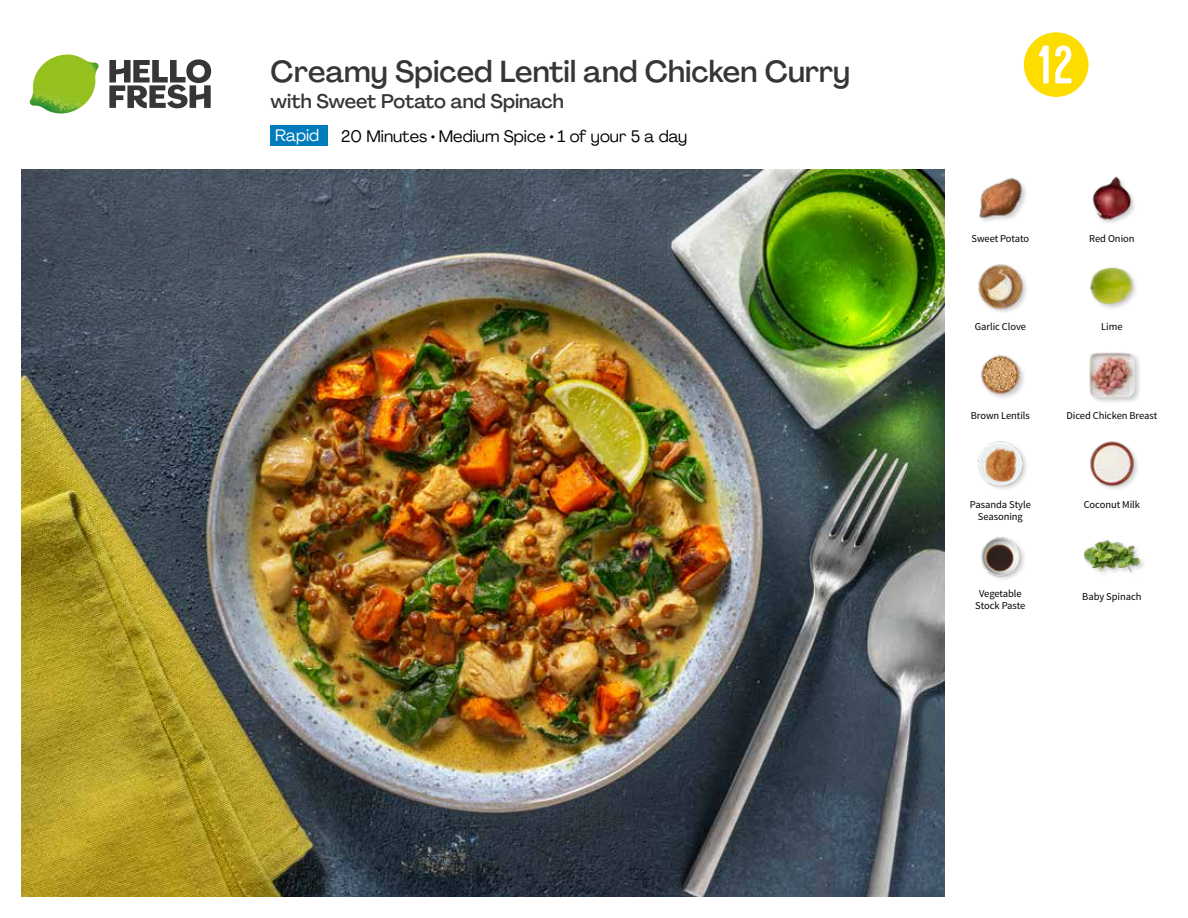
<style>
.page{position:relative;width:1188px;height:918px;background:#fff}
.page>*{position:absolute;margin:0;border:0;box-sizing:border-box;transform-origin:0 0}
.t1{font:54px "Kapra";color:#fff}
.t2{font:500 30px "Agrandir";letter-spacing:-.005em;color:#373636}
.t3{font:500 19.5px "Agrandir";color:#373636}
.t4{font:16.5px "Agrandir";color:#000}
.t5{font:16.5px "Agrandir";color:#fff}
.t6{font:10.5px/12px "Source Sans Pro";letter-spacing:-.005em;color:#000;text-align:center}
</style>
<div class="page">
<svg style="left:109px;top:59px;width:102px;height:49px"></svg>
<img style="left:30px;top:55px;width:69px;height:59px">
<img style="left:21px;top:170px;width:924px;height:727px">
<img style="left:980px;top:537px;width:45px;height:42px">
<div style="left:1083px;top:539px;width:64px;height:40px;background:#000;opacity:.2"></div>
<img style="left:1083px;top:539px;width:58px;height:40px">
<img style="left:981px;top:355px;width:43px;height:43px">
<img style="left:978px;top:441px;width:49px;height:48px">
<img style="left:1090px;top:441px;width:48px;height:48px">
<div style="left:1089px;top:351px;width:54px;height:54px;background:#000;opacity:.2"></div>
<img style="left:1090px;top:352px;width:45px;height:45px">
<img style="left:979px;top:178px;width:47px;height:44px">
<img style="left:978px;top:264px;width:49px;height:48px">
<img style="left:1090px;top:267px;width:46px;height:41px">
<img style="left:1092px;top:176px;width:43px;height:47px">
<div style="left:271px;top:126px;width:57px;height:20px;background:#007bbb"></div>
<svg style="left:1023px;top:32px;width:66px;height:65px"></svg>
<h2 class="t2" style="left:271px;top:53px;width:581px">Creamy Spiced Lentil and Chicken Curry</h2>
<h3 class="t3" style="left:271px;top:89px;width:295px">with Sweet Potato and Spinach</h3>
<h3 class="t5" style="left:275px;top:125px;width:46px">Rapid</h3>
<h3 class="t4" style="left:341px;top:126px;width:348px">20 Minutes • Medium Spice • 1 of your 5 a day</h3>
<h1 class="t1" style="left:1038px;top:34px;width:37px">12</h1>
<p class="t6" style="left:972px;top:232px;width:59px">Sweet Potato</p>
<p class="t6" style="left:1089px;top:232px;width:47px">Red Onion</p>
<p class="t6" style="left:975px;top:321px;width:53px">Garlic Clove</p>
<p class="t6" style="left:1101px;top:321px;width:23px">Lime</p>
<p class="t6" style="left:971px;top:410px;width:61px">Brown Lentils</p>
<p class="t6" style="left:1067px;top:410px;width:92px">Diced Chicken Breast</p>
<p class="t6" style="left:970px;top:499px;width:62px">Pasanda Style</p>
<p class="t6" style="left:1084px;top:499px;width:58px">Coconut Milk</p>
<p class="t6" style="left:978px;top:511px;width:47px">Seasoning</p>
<p class="t6" style="left:975px;top:587px;width:52px">Vegetable<br>Stock Paste</p>
<p class="t6" style="left:1082px;top:590px;width:61px">Baby Spinach</p>
</div>
